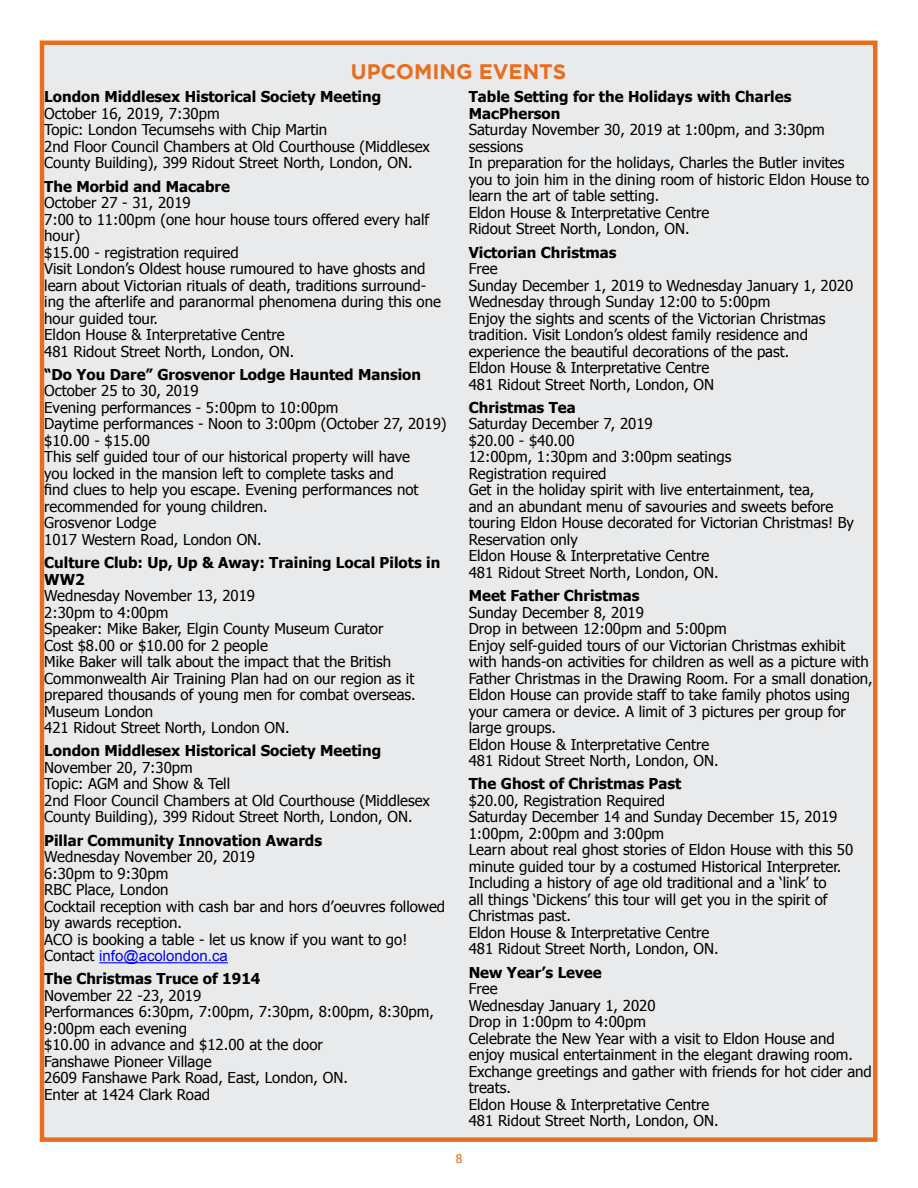
<style>
.page{position:relative;width:918px;height:1188px;background:#fff}
.page>*{position:absolute;margin:0;border:0;box-sizing:border-box;transform-origin:0 0}
.t1{font:700 21px "Gotham";color:#e86d1f}
.t2{font:15px/16.5px "Tahoma";color:#000}
.Heading_2{font:700 15px/16.5px "Tahoma";color:#000}
.t3{font:15px "Arial";color:#00f}
.t4{font:12px "Tahoma";color:#e86d1f}
.s1{font-family:"Tahoma";color:#000}
</style>
<div class="page">
<div style="left:42px;top:43px;width:833px;height:1097px;background:#e9eaeb"></div>
<hr style="left:99px;top:962px;width:129px;height:1px;background:#00f">
<div style="left:40px;top:40px;width:838px;height:1102px;border:4px solid #e86d1f"></div>
<p class="t1" style="left:351px;top:59px;width:217px">UPCOMING EVENTS</p>
<p class="Heading_2" style="left:44px;top:88px;width:338px">London Middlesex Historical Society Meeting</p>
<p class="t2" style="left:44px;top:105px;width:177px">October 16, 2019, 7:30pm</p>
<p class="t2" style="left:44px;top:121px;width:284px">Topic: London Tecumsehs with Chip Martin</p>
<p class="t2" style="left:44px;top:138px;width:387px">2nd Floor Council Chambers at Old Courthouse (Middlesex<br>County Building), 399 Ridout Street North, London, ON.</p>
<p class="Heading_2" style="left:44px;top:177px;width:187px">The Morbid and Macabre</p>
<p class="t2" style="left:44px;top:194px;width:148px">October 27 - 31, 2019</p>
<p class="t2" style="left:44px;top:210px;width:387px">7:00 to 11:00pm (one hour house tours offered every half hour)</p>
<p class="t2" style="left:44px;top:243px;width:196px">$15.00 - registration required</p>
<p class="t2" style="left:44px;top:260px;width:398px">Visit London’s Oldest house rumoured to have ghosts and learn about Victorian rituals of death, traditions surround&shy;ing the afterlife and paranormal phenomena during this one hour guided tour.</p>
<p class="t2" style="left:44px;top:326px;width:242px">Eldon House &amp; Interpretative Centre</p>
<p class="t2" style="left:44px;top:342px;width:252px">481 Ridout Street North, London, ON.</p>
<p class="Heading_2" style="left:44px;top:365px;width:378px">“Do You Dare” Grosvenor Lodge Haunted Mansion</p>
<p class="t2" style="left:44px;top:382px;width:156px">October 25 to 30, 2019</p>
<p class="t2" style="left:44px;top:399px;width:296px">Evening performances - 5:00pm to 10:00pm</p>
<p class="t2" style="left:44px;top:415px;width:404px">Daytime performances - Noon to 3:00pm (October 27, 2019)</p>
<p class="t2" style="left:44px;top:432px;width:107px">$10.00 - $15.00</p>
<p class="t2" style="left:44px;top:448px;width:376px">This self guided tour of our historical property will have you locked in the mansion left to complete tasks and find clues to help you escape. Evening performances not recommended for young children.</p>
<p class="t2" style="left:44px;top:514px;width:114px">Grosvenor Lodge</p>
<p class="t2" style="left:44px;top:531px;width:219px">1017 Western Road, London ON.</p>
<p class="Heading_2" style="left:44px;top:554px;width:398px">Culture Club: Up, Up &amp; Away: Training Local Pilots in<br>WW2</p>
<p class="t2" style="left:44px;top:587px;width:212px">Wednesday November 13, 2019</p>
<p class="t2" style="left:44px;top:603px;width:126px">2:30pm to 4:00pm</p>
<p class="t2" style="left:44px;top:620px;width:341px">Speaker: Mike Baker, Elgin County Museum Curator</p>
<p class="t2" style="left:44px;top:636px;width:225px">Cost $8.00 or $10.00 for 2 people</p>
<p class="t2" style="left:44px;top:653px;width:373px">Mike Baker will talk about the impact that the British<br>Commonwealth Air Training Plan had on our region as it prepared thousands of young men for combat overseas.</p>
<p class="t2" style="left:44px;top:702px;width:110px">Museum London</p>
<p class="t2" style="left:44px;top:719px;width:247px">421 Ridout Street North, London ON.</p>
<p class="Heading_2" style="left:44px;top:742px;width:338px">London Middlesex Historical Society Meeting</p>
<p class="t2" style="left:44px;top:759px;width:150px">November 20, 7:30pm</p>
<p class="t2" style="left:44px;top:775px;width:187px">Topic: AGM and Show &amp; Tell</p>
<p class="t2" style="left:44px;top:792px;width:387px">2nd Floor Council Chambers at Old Courthouse (Middlesex<br>County Building), 399 Ridout Street North, London, ON.</p>
<p class="Heading_2" style="left:44px;top:831px;width:279px">Pillar Community Innovation Awards</p>
<p class="t2" style="left:44px;top:848px;width:212px">Wednesday November 20, 2019</p>
<p class="t2" style="left:44px;top:864px;width:126px">6:30pm to 9:30pm</p>
<p class="t2" style="left:44px;top:881px;width:126px">RBC Place, London</p>
<p class="t2" style="left:44px;top:897px;width:403px">Cocktail reception with cash bar and hors d’oeuvres followed by awards reception.</p>
<p class="t2" style="left:44px;top:930px;width:365px">ACO is booking a table - let us know if you want to go!</p>
<p class="t3" style="left:44px;top:946px;width:185px"><span class="s1">Contact</span> info@acolondon.ca</p>
<p class="Heading_2" style="left:44px;top:970px;width:218px">The Christmas Truce of 1914</p>
<p class="t2" style="left:44px;top:987px;width:159px">November 22 -23, 2019</p>
<p class="t2" style="left:44px;top:1003px;width:391px">Performances 6:30pm, 7:00pm, 7:30pm, 8:00pm, 8:30pm,<br>9:00pm each evening</p>
<p class="t2" style="left:44px;top:1036px;width:280px">$10.00 in advance and $12.00 at the door</p>
<p class="t2" style="left:44px;top:1053px;width:169px">Fanshawe Pioneer Village</p>
<p class="t2" style="left:44px;top:1069px;width:305px">2609 Fanshawe Park Road, East, London, ON.</p>
<p class="t2" style="left:44px;top:1086px;width:168px">Enter at 1424 Clark Road</p>
<p class="Heading_2" style="left:469px;top:88px;width:324px">Table Setting for the Holidays with Charles<br>MacPherson</p>
<p class="t2" style="left:469px;top:121px;width:358px">Saturday November 30, 2019 at 1:00pm, and 3:30pm sessions</p>
<p class="t2" style="left:469px;top:154px;width:402px">In preparation for the holidays, Charles the Butler invites you to join him in the dining room of historic Eldon House to learn the art of table setting.</p>
<p class="t2" style="left:469px;top:204px;width:242px">Eldon House &amp; Interpretative Centre</p>
<p class="t2" style="left:469px;top:220px;width:222px">Ridout Street North, London, ON.</p>
<p class="Heading_2" style="left:469px;top:243px;width:149px">Victorian Christmas</p>
<p class="t2" style="left:469px;top:260px;width:30px">Free</p>
<p class="t2" style="left:469px;top:276px;width:386px">Sunday December 1, 2019 to Wednesday January 1, 2020</p>
<p class="t2" style="left:469px;top:293px;width:303px">Wednesday through Sunday 12:00 to 5:00pm</p>
<p class="t2" style="left:469px;top:309px;width:358px">Enjoy the sights and scents of the Victorian Christmas tradition. Visit London’s oldest family residence and experience the beautiful decorations of the past.</p>
<p class="t2" style="left:469px;top:359px;width:242px">Eldon House &amp; Interpretative Centre</p>
<p class="t2" style="left:469px;top:375px;width:247px">481 Ridout Street North, London, ON</p>
<p class="Heading_2" style="left:469px;top:398px;width:109px">Christmas Tea</p>
<p class="t2" style="left:469px;top:415px;width:186px">Saturday December 7, 2019</p>
<p class="t2" style="left:469px;top:432px;width:107px">$20.00 - $40.00</p>
<p class="t2" style="left:469px;top:448px;width:264px">12:00pm, 1:30pm and 3:00pm seatings</p>
<p class="t2" style="left:469px;top:465px;width:139px">Registration required</p>
<p class="t2" style="left:469px;top:481px;width:387px">Get in the holiday spirit with live entertainment, tea,<br>and an abundant menu of savouries and sweets before touring Eldon House decorated for Victorian Christmas! By Reservation only</p>
<p class="t2" style="left:469px;top:547px;width:242px">Eldon House &amp; Interpretative Centre</p>
<p class="t2" style="left:469px;top:564px;width:252px">481 Ridout Street North, London, ON.</p>
<p class="Heading_2" style="left:469px;top:587px;width:172px">Meet Father Christmas</p>
<p class="t2" style="left:469px;top:603px;width:177px">Sunday December 8, 2019</p>
<p class="t2" style="left:469px;top:620px;width:259px">Drop in between 12:00pm and 5:00pm</p>
<p class="t2" style="left:469px;top:636px;width:406px">Enjoy self-guided tours of our Victorian Christmas exhibit with hands-on activities for children as well as a picture with Father Christmas in the Drawing Room. For a small donation, Eldon House can provide staff to take family photos using your camera or device. A limit of 3 pictures per group for large groups.</p>
<p class="t2" style="left:469px;top:735px;width:242px">Eldon House &amp; Interpretative Centre</p>
<p class="t2" style="left:469px;top:752px;width:252px">481 Ridout Street North, London, ON.</p>
<p class="Heading_2" style="left:469px;top:775px;width:214px">The Ghost of Christmas Past</p>
<p class="t2" style="left:469px;top:792px;width:198px">$20.00, Registration Required</p>
<p class="t2" style="left:469px;top:808px;width:370px">Saturday December 14 and Sunday December 15, 2019</p>
<p class="t2" style="left:469px;top:825px;width:197px">1:00pm, 2:00pm and 3:00pm</p>
<p class="t2" style="left:469px;top:841px;width:386px">Learn about real ghost stories of Eldon House with this 50 minute guided tour by a costumed Historical Interpreter.<br>Including a history of age old traditional and a ‘link’ to<br>all things ‘Dickens’ this tour will get you in the spirit of Christmas past.</p>
<p class="t2" style="left:469px;top:924px;width:242px">Eldon House &amp; Interpretative Centre</p>
<p class="t2" style="left:469px;top:940px;width:252px">481 Ridout Street North, London, ON.</p>
<p class="Heading_2" style="left:469px;top:963px;width:134px">New Year’s Levee</p>
<p class="t2" style="left:469px;top:980px;width:30px">Free</p>
<p class="t2" style="left:469px;top:996px;width:188px">Wednesday January 1, 2020</p>
<p class="t2" style="left:469px;top:1013px;width:179px">Drop in 1:00pm to 4:00pm</p>
<p class="t2" style="left:469px;top:1029px;width:405px">Celebrate the New Year with a visit to Eldon House and enjoy musical entertainment in the elegant drawing room.<br>Exchange greetings and gather with friends for hot cider and treats.</p>
<p class="t2" style="left:469px;top:1095px;width:242px">Eldon House &amp; Interpretative Centre</p>
<p class="t2" style="left:469px;top:1112px;width:252px">481 Ridout Street North, London, ON.</p>
<p class="t4" style="left:456px;top:1150px;width:8px">8</p>
</div>
